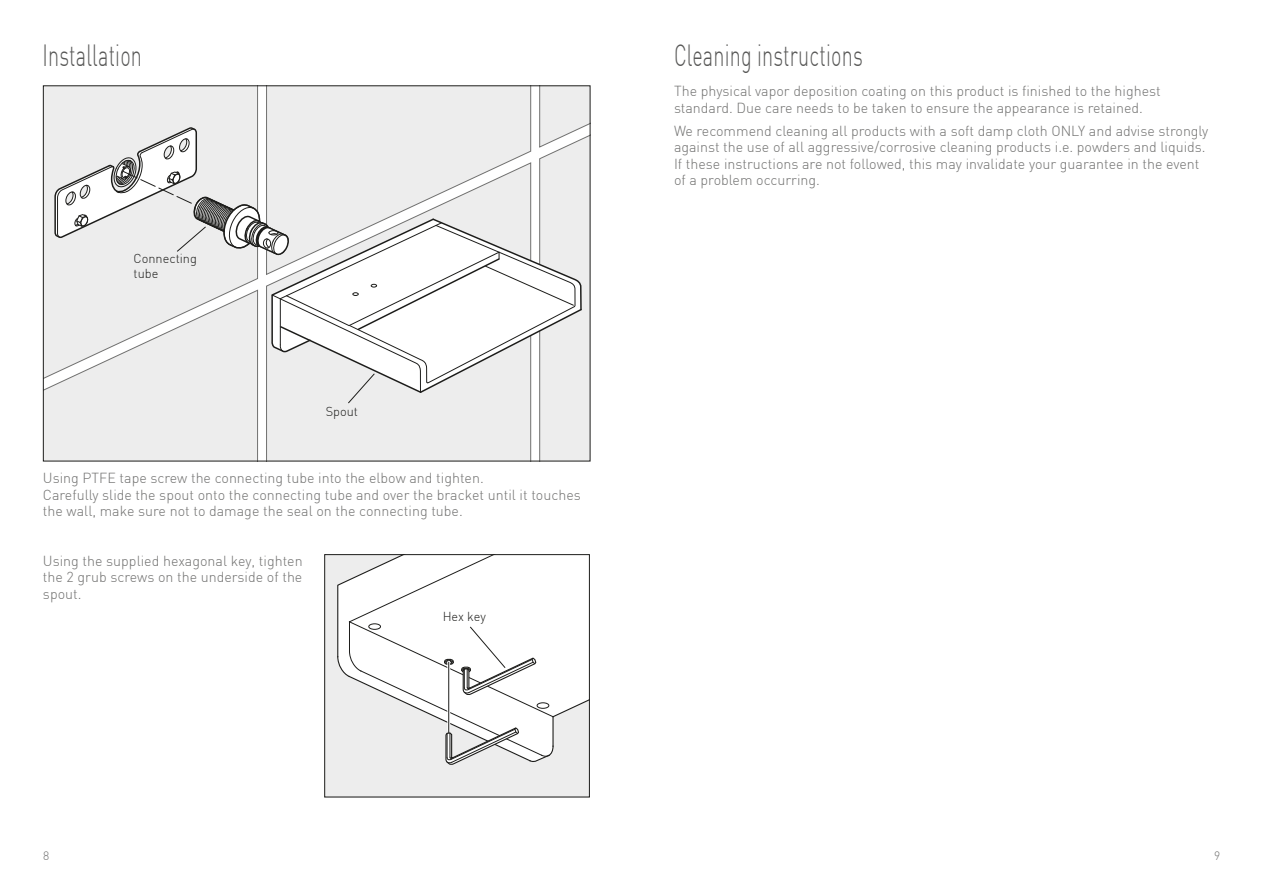
<style>
.page{position:relative;width:1263px;height:893px;background:#fff}
.page>*{position:absolute;margin:0;border:0;box-sizing:border-box;transform-origin:0 0}
.t1{font:300 30px "DIN";letter-spacing:.01em;color:#575756;scale:.66 1}
.Vado_Body{font:300 14.25px/16.5px "DIN";color:#70706f}
.t2{font:300 12.75px/15px "DIN";color:#1d1d1b}
.t3{font:300 12px "DIN";color:#70706f}
</style>
<div class="page">
<div style="left:326px;top:556px;width:262px;height:239px;background:#ededed"></div>
<div style="left:324px;top:554px;width:266px;height:243px;border:1px solid #1d1d1b"></div>
<svg style="left:337px;top:555px;width:252px;height:211px"></svg>
<svg style="left:43px;top:86px;width:547px;height:375px"></svg>
<p class="t1" style="left:43px;top:37px;width:152px">Installation</p>
<p class="t2" style="left:134px;top:251px;width:65px">Connecting tube</p>
<p class="t2" style="left:326px;top:404px;width:34px">Spout</p>
<p class="Vado_Body" style="left:43px;top:469px;width:539px">Using PTFE tape screw the connecting tube into the elbow and tighten.<br>Carefully slide the spout onto the connecting tube and over the bracket until it touches the wall, make sure not to damage the seal on the connecting tube.</p>
<p class="Vado_Body" style="left:43px;top:552px;width:261px;text-align:justify">Using the supplied hexagonal key, tighten the 2 grub screws on the underside of the spout.</p>
<p class="t2" style="left:443px;top:609px;width:45px">Hex key</p>
<p class="t1" style="left:674px;top:37px;width:288px">Cleaning instructions</p>
<p class="Vado_Body" style="left:674px;top:83px;width:488px">The physical vapor deposition coating on this product is finished to the highest standard. Due care needs to be taken to ensure the appearance is retained.</p>
<p class="Vado_Body" style="left:674px;top:122px;width:536px">We recommend cleaning all products with a soft damp cloth ONLY and advise strongly against the use of all aggressive/corrosive cleaning products i.e. powders and liquids.<br>If these instructions are not followed, this may invalidate your guarantee in the event of a problem occurring.</p>
<p class="t3" style="left:43px;top:849px;width:8px">8</p>
<p class="t3" style="left:1214px;top:848px;width:8px">9</p>
</div>
